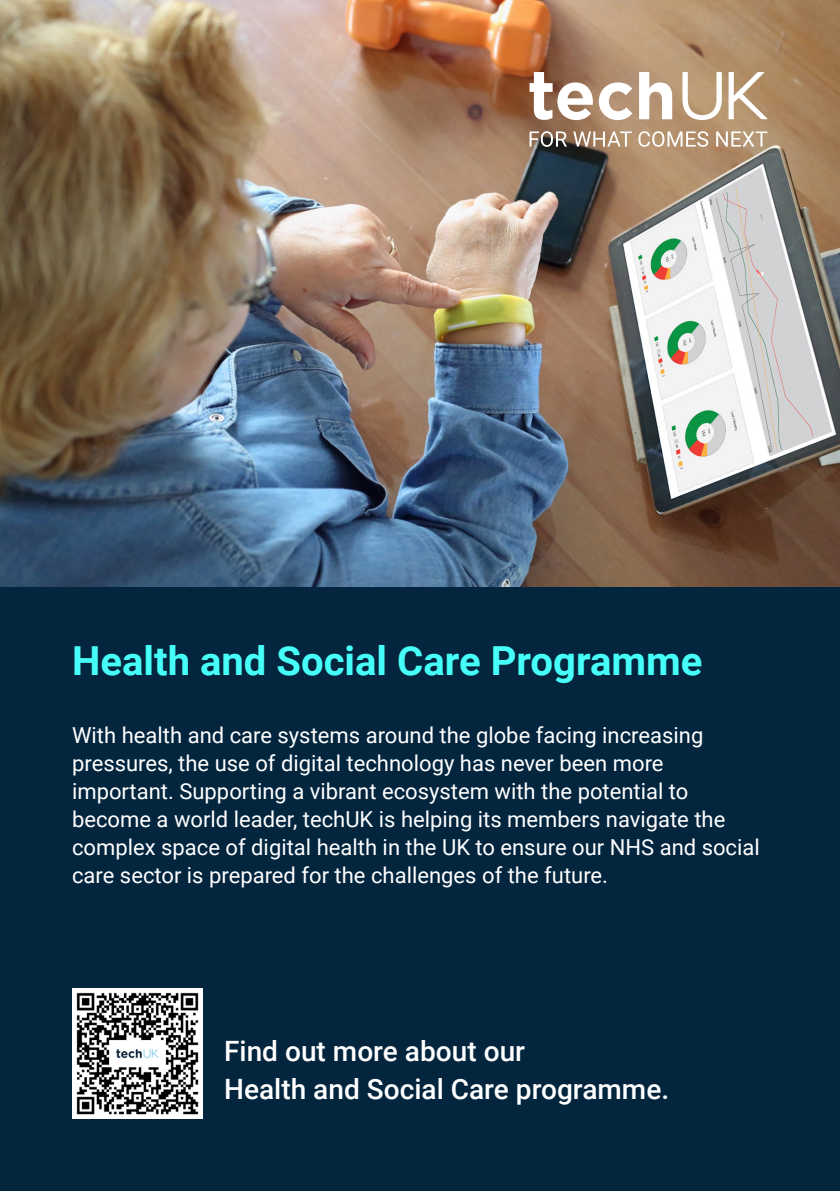
<style>
.page{position:relative;width:840px;height:1191px;background:#fff}
.page>*{position:absolute;margin:0;border:0;box-sizing:border-box;transform-origin:0 0}
.t1{font:700 40px "Roboto";color:#47fff9}
.Programme_intro{font:500 28px/38px "Roboto";color:#fff}
.Programme_intro-2{font:22px/28px "Roboto";color:#fff}
</style>
<div class="page">
<div style="left:0;top:586px;width:839px;height:605px;background:#03253e"></div>
<img style="left:0;top:0;width:839px;height:586px">
<svg style="left:529px;top:72px;width:63px;height:48px"></svg>
<svg style="left:598px;top:82px;width:34px;height:38px"></svg>
<svg style="left:638px;top:72px;width:33px;height:47px"></svg>
<svg style="left:682px;top:72px;width:39px;height:48px"></svg>
<svg style="left:728px;top:72px;width:39px;height:47px"></svg>
<svg style="left:529px;top:131px;width:37px;height:16px"></svg>
<svg style="left:573px;top:131px;width:58px;height:16px"></svg>
<svg style="left:638px;top:131px;width:69px;height:16px"></svg>
<svg style="left:715px;top:131px;width:51px;height:16px"></svg>
<img style="left:72px;top:988px;width:130px;height:131px">
<p class="t1" style="left:72px;top:632px;width:631px">Health and Social Care Programme</p>
<p class="Programme_intro-2" style="left:72px;top:720px;width:689px">With health and care systems around the globe facing increasing pressures, the use of digital technology has never been more important. Supporting a vibrant ecosystem with the potential to become a world leader, techUK is helping its members navigate the complex space of digital health in the UK to ensure our NHS and social care sector is prepared for the challenges of the future.</p>
<p class="Programme_intro" style="left:224px;top:1030px;width:446px">Find out more about our<br>Health and Social Care programme.</p>
</div>
